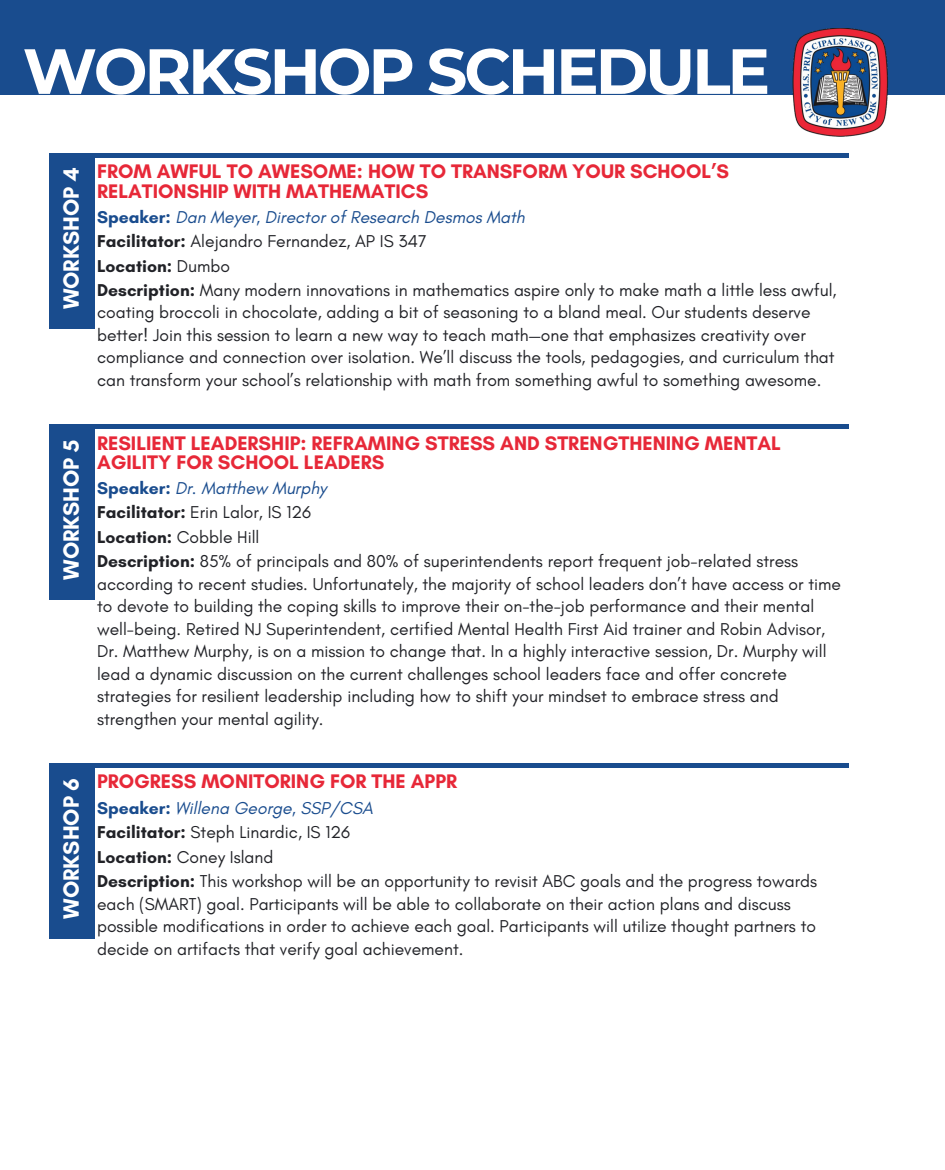
<style>
.page{position:relative;width:945px;height:1170px;background:#fff}
.page>*{position:absolute;margin:0;border:0;box-sizing:border-box;transform-origin:0 0}
.t1{font:700 63.75px "Montserrat";letter-spacing:-.05em;color:#fff}
.t2{font:700 22.5px "Glacial Indifference";color:#fff}
.t3{font:700 20px/19.8px "Glacial Indifference";color:#e72838}
.t4{font:17.5px/22.5px "Glacial Indifference";color:#212227}
.t5{font:italic 17.5px "Glacial Indifference";color:#194c8e}
.t6{font:700 17.5px "Glacial Indifference";color:#212227}
.s1{font-weight:700;font-style:normal}
.s2{font-weight:700}
.s3{font-weight:400}
</style>
<div class="page">
<div style="left:93px;top:153px;width:756px;height:5px;background:#194c8e"></div>
<div style="left:0;top:0;width:945px;height:94px;background:#194c8e"></div>
<img style="left:787px;top:29px;width:108px;height:107px">
<div style="left:49px;top:153px;width:45px;height:175px;background:#194c8e"></div>
<div style="left:93px;top:424px;width:756px;height:5px;background:#194c8e"></div>
<div style="left:49px;top:424px;width:45px;height:176px;background:#194c8e"></div>
<div style="left:93px;top:763px;width:756px;height:5px;background:#194c8e"></div>
<div style="left:49px;top:763px;width:45px;height:175px;background:#194c8e"></div>
<h1 class="t1" style="left:23px;top:32px;width:749px">WORKSHOP SCHEDULE</h1>
<p class="t2" style="left:58px;top:309px;width:144px;rotate:-90deg">WORKSHOP 4</p>
<p class="t3" style="left:97px;top:162px;width:634px">FROM AWFUL TO AWESOME: HOW TO TRANSFORM YOUR SCHOOL’S<br>RELATIONSHIP WITH MATHEMATICS</p>
<p class="t5" style="left:97px;top:206px;width:429px"><span class="s1">Speaker:</span> Dan Meyer, Director of Research Desmos Math</p>
<h3 class="t4" style="left:97px;top:230px;width:331px"><span class="s2">Facilitator:</span> Alejandro Fernandez, AP IS 347</h3>
<p class="t4" style="left:97px;top:279px;width:741px"><span class="s2">Description:</span> Many modern innovations in mathematics aspire only to make math a little less awful, coating broccoli in chocolate, adding a bit of seasoning to a bland meal. Our students deserve better! Join this session to learn a new way to teach math—one that emphasizes creativity over compliance and connection over isolation. We’ll discuss the tools, pedagogies, and curriculum that can transform your school’s relationship with math from something awful to something awesome.</p>
<p class="t6" style="left:97px;top:255px;width:134px">Location: <span class="s3">Dumbo</span></p>
<p class="t2" style="left:58px;top:580px;width:142px;rotate:-90deg">WORKSHOP 5</p>
<p class="t3" style="left:97px;top:433px;width:685px">RESILIENT LEADERSHIP: REFRAMING STRESS AND STRENGTHENING MENTAL<br>AGILITY FOR SCHOOL LEADERS</p>
<p class="t5" style="left:97px;top:477px;width:231px"><span class="s1">Speaker:</span> Dr. Matthew Murphy</p>
<h3 class="t4" style="left:97px;top:501px;width:216px"><span class="s2">Facilitator:</span> Erin Lalor, IS 126</h3>
<p class="t4" style="left:97px;top:550px;width:745px"><span class="s2">Description:</span> 85% of principals and 80% of superintendents report frequent job-related stress according to recent studies. Unfortunately, the majority of school leaders don’t have access or time to devote to building the coping skills to improve their on-the-job performance and their mental well-being. Retired NJ Superintendent, certified Mental Health First Aid trainer and Robin Advisor, Dr. Matthew Murphy, is on a mission to change that. In a highly interactive session, Dr. Murphy will lead a dynamic discussion on the current challenges school leaders face and offer concrete strategies for resilient leadership including how to shift your mindset to embrace stress and strengthen your mental agility.</p>
<h2 class="t4" style="left:97px;top:525px;width:164px"><span class="s2">Location:</span> Cobble Hill</h2>
<p class="t2" style="left:58px;top:919px;width:142px;rotate:-90deg">WORKSHOP 6</p>
<p class="t3" style="left:97px;top:771px;width:362px">PROGRESS MONITORING FOR THE APPR</p>
<p class="t5" style="left:97px;top:797px;width:277px"><span class="s1">Speaker:</span> Willena George, SSP/CSA</p>
<h3 class="t4" style="left:97px;top:821px;width:255px"><span class="s2">Facilitator:</span> Steph Linardic, IS 126</h3>
<p class="t4" style="left:97px;top:870px;width:722px"><span class="s2">Description:</span> This workshop will be an opportunity to revisit ABC goals and the progress towards each (SMART) goal. Participants will be able to collaborate on their action plans and discuss possible modifications in order to achieve each goal. Participants will utilize thought partners to decide on artifacts that verify goal achievement.</p>
<h2 class="t4" style="left:97px;top:845px;width:178px"><span class="s2">Location:</span> Coney Island</h2>
</div>
